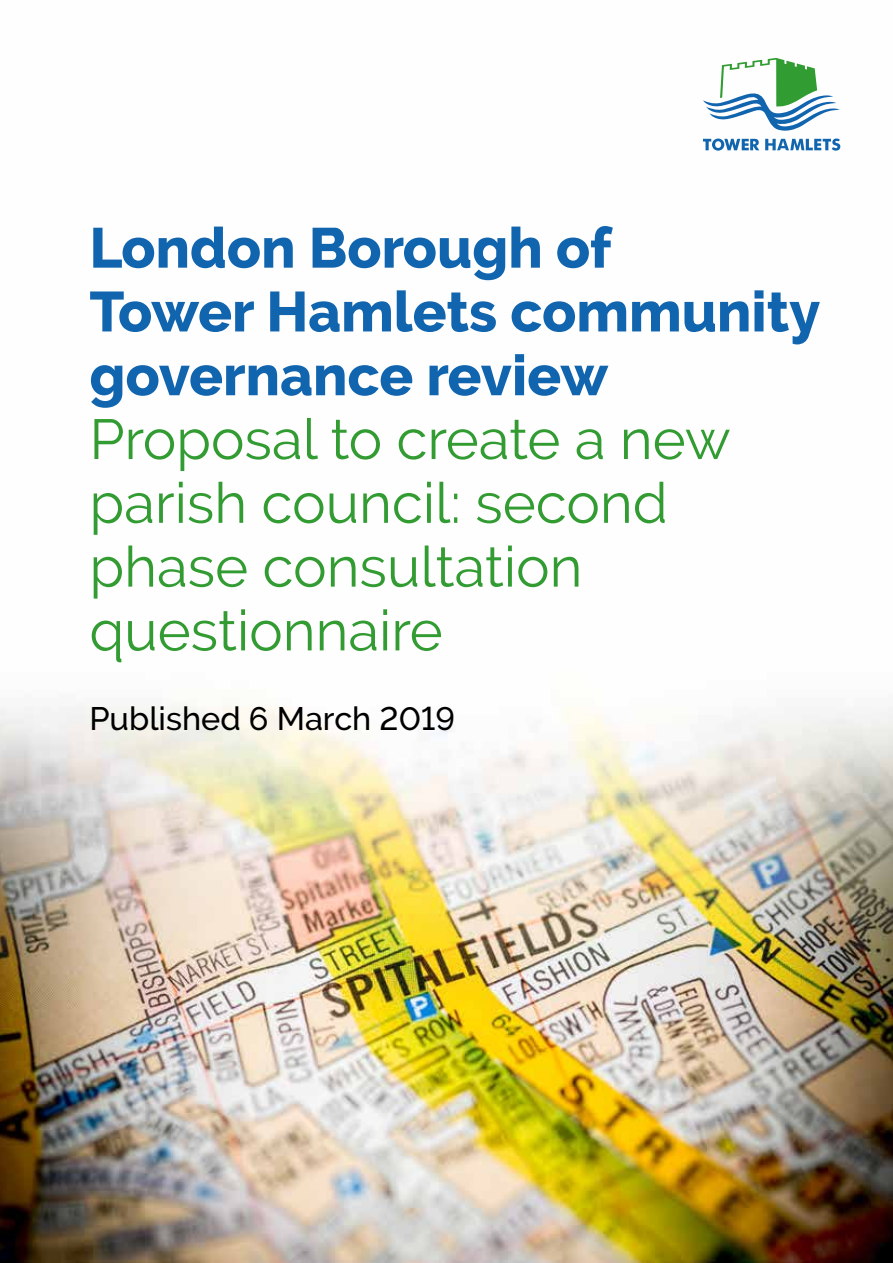
<style>
.page{position:relative;width:893px;height:1263px;background:#fff}
.page>*{position:absolute;margin:0;border:0;box-sizing:border-box;transform-origin:0 0}
.t1{font:56.25px/63.8px "Raleway";color:#329c32}
.t2{font:800 56.25px/63.8px "Raleway";color:#1165af}
.t3{font:500 32.4px "Raleway";color:#000}
</style>
<div class="page">
<img style="left:0;top:138px;width:893px;height:1125px">
<svg style="left:703px;top:58px;width:137px;height:73px"></svg>
<svg style="left:703px;top:139px;width:56px;height:12px"></svg>
<svg style="left:765px;top:139px;width:75px;height:12px"></svg>
<p class="t2" style="left:89px;top:216px;width:732px">London Borough of<br>Tower Hamlets community governance review</p>
<p class="t1" style="left:89px;top:407px;width:643px">Proposal to create a new parish council: second phase consultation questionnaire</p>
<p class="t3" style="left:89px;top:700px;width:367px">Published 6 March 2019</p>
</div>
